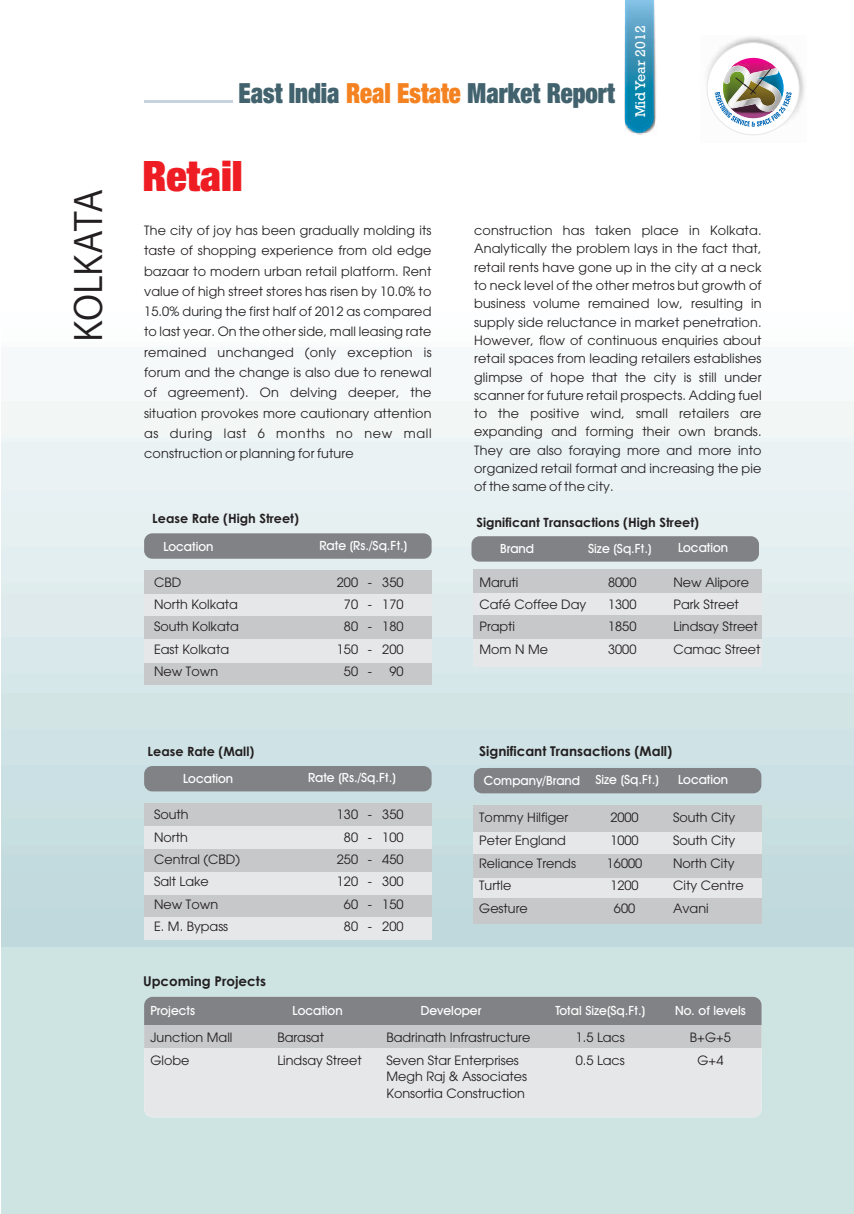
<style>
.page{position:relative;width:854px;height:1214px;background:#fff}
.page>*{position:absolute;margin:0;border:0;box-sizing:border-box;transform-origin:0 0}
.t1{font:42px "Helvetica Neue LT107 X Blk Cn";color:#ee1d23}
.t2{font:36.6px "Koz Go Pro";letter-spacing:-.005em;color:#231f20}
.t3{font:27.75px "Helvetica Neue LT107 X Blk Cn";color:#42636e;scale:.89 1}
.t4{font:14.25px "Rockwell";color:#fff}
.t5{font:700 13.5px "Century Gothic";color:#231f20}
.t6{font:12.75px/18.3px "ITC Avant Garde Gothic";color:#231f20;text-align:justify}
.t7{font:12.75px "Avant Garde Md BT";color:#fff}
.t8{font:700 12.75px "Century Gothic";color:#231f20}
.s1{color:#f58220}
</style>
<div class="page">
<div style="left:1px;top:946px;width:853px;height:268px;background:#cee4e3"></div>
<div style="left:144px;top:996px;width:617px;height:28px;background:#808285"></div>
<div style="left:144px;top:1024px;width:617px;height:24px;background:#c7c8ca"></div>
<div style="left:144px;top:1048px;width:617px;height:69px;background:#e6e7e9"></div>
<img style="left:624px;top:1px;width:32px;height:134px">
<img style="left:626px;top:1px;width:28px;height:131px">
<hr style="left:144px;top:100px;width:89px;height:3px;background:#c4d3dd">
<img style="left:706px;top:37px;width:99px;height:99px">
<div style="left:707px;top:43px;width:92px;height:92px;background:#fff;border:1px solid #e6e7e9;border-radius:50%"></div>
<img style="left:714px;top:56px;width:77px;height:71px">
<div style="left:144px;top:570px;width:287px;height:24px;background:#c7c8ca"></div>
<div style="left:144px;top:594px;width:287px;height:22px;background:#e6e7e9"></div>
<div style="left:144px;top:616px;width:287px;height:23px;background:#c7c8ca"></div>
<div style="left:144px;top:639px;width:287px;height:24px;background:#e6e7e9"></div>
<div style="left:144px;top:663px;width:287px;height:21px;background:#c7c8ca"></div>
<div style="left:144px;top:533px;width:287px;height:26px;background:#808285;border-radius:8px"></div>
<div style="left:144px;top:803px;width:287px;height:23px;background:#c7c8ca"></div>
<div style="left:144px;top:826px;width:287px;height:23px;background:#e6e7e9"></div>
<div style="left:144px;top:849px;width:287px;height:23px;background:#c7c8ca"></div>
<div style="left:144px;top:872px;width:287px;height:23px;background:#e6e7e9"></div>
<div style="left:144px;top:895px;width:287px;height:22px;background:#c7c8ca"></div>
<div style="left:144px;top:917px;width:287px;height:22px;background:#e6e7e9"></div>
<div style="left:144px;top:766px;width:287px;height:25px;background:#808285;border-radius:8px"></div>
<div style="left:474px;top:805px;width:287px;height:27px;background:#c7c8ca"></div>
<div style="left:474px;top:832px;width:287px;height:22px;background:#e6e7e9"></div>
<div style="left:474px;top:854px;width:287px;height:23px;background:#c7c8ca"></div>
<div style="left:474px;top:877px;width:287px;height:21px;background:#e6e7e9"></div>
<div style="left:474px;top:898px;width:287px;height:25px;background:#c7c8ca"></div>
<div style="left:474px;top:768px;width:287px;height:25px;background:#808285;border-radius:8px"></div>
<div style="left:471px;top:536px;width:288px;height:25px;background:#808285;border-radius:8px"></div>
<div style="left:474px;top:569px;width:287px;height:24px;background:#c7c8ca"></div>
<div style="left:474px;top:593px;width:287px;height:22px;background:#e6e7e9"></div>
<div style="left:474px;top:615px;width:287px;height:24px;background:#c7c8ca"></div>
<div style="left:474px;top:639px;width:287px;height:27px;background:#e6e7e9"></div>
<h2 class="t2" style="left:70px;top:342px;width:155px;rotate:-90deg">KOLKATA</h2>
<h3 class="t3" style="left:238px;top:75px;width:424px">East India <span class="s1">Real Estate</span> Market Report</h3>
<p class="t4" style="left:635px;top:117px;width:93px;rotate:-90deg">MidYear 2012</p>
<h1 class="t1" style="left:142px;top:150px;width:102px">Retail</h1>
<p class="t6" style="left:144px;top:221px;width:289px;line-height:20.2px">The city of joy has been gradually molding its taste of shopping experience from old edge bazaar to modern urban retail platform. Rent value of high street stores has risen by 10.0% to 15.0% during the first half of 2012 as compared to last year. On the other side, mall leasing rate remained unchanged (only exception is forum and the change is also due to renewal of agreement). On delving deeper, the situation provokes more cautionary attention as during last 6 months no new mall construction or planning for future</p>
<p class="t6" style="left:474px;top:222px;width:289px">construction has taken place in Kolkata.<br>Analytically the problem lays in the fact that, retail rents have gone up in the city at a neck to neck level of the other metros but growth of business volume remained low, resulting in supply side reluctance in market penetration.<br>However, flow of continuous enquiries about retail spaces from leading retailers establishes glimpse of hope that the city is still under scanner for future retail prospects. Adding fuel to the positive wind, small retailers are expanding and forming their own brands.<br>They are also foraying more and more into organized retail format and increasing the pie of the same of the city.</p>
<p class="t8" style="left:152px;top:513px;width:148px">Lease Rate (High Street)</p>
<p class="t7" style="left:163px;top:541px;width:52px">Location</p>
<p class="t7" style="left:319px;top:540px;width:89px">Rate (Rs./Sq.Ft.)</p>
<p class="t6" style="left:154px;top:574px;width:29px">CBD</p>
<p class="t6" style="left:337px;top:574px;width:68px">200 - 350</p>
<p class="t6" style="left:154px;top:596px;width:85px">North Kolkata</p>
<p class="t6" style="left:344px;top:596px;width:61px">70 - 170</p>
<p class="t6" style="left:154px;top:618px;width:86px">South Kolkata</p>
<p class="t6" style="left:344px;top:618px;width:61px">80 - 180</p>
<p class="t6" style="left:154px;top:641px;width:76px">East Kolkata</p>
<p class="t6" style="left:337px;top:641px;width:68px">150 - 200</p>
<p class="t6" style="left:154px;top:663px;width:66px">New Town</p>
<p class="t6" style="left:344px;top:663px;width:30px">50 -</p>
<p class="t6" style="left:389px;top:663px;width:16px">90</p>
<p class="t8" style="left:148px;top:746px;width:108px">Lease Rate (Mall)</p>
<p class="t7" style="left:183px;top:773px;width:52px">Location</p>
<p class="t7" style="left:308px;top:772px;width:89px">Rate (Rs./Sq.Ft.)</p>
<p class="t6" style="left:154px;top:806px;width:36px">South</p>
<p class="t6" style="left:337px;top:806px;width:68px">130 - 350</p>
<p class="t6" style="left:154px;top:829px;width:35px">North</p>
<p class="t6" style="left:344px;top:829px;width:61px">80 - 100</p>
<p class="t6" style="left:154px;top:851px;width:87px">Central (CBD)</p>
<p class="t6" style="left:337px;top:851px;width:68px">250 - 450</p>
<p class="t6" style="left:154px;top:873px;width:56px">Salt Lake</p>
<p class="t6" style="left:337px;top:873px;width:68px">120 - 300</p>
<p class="t6" style="left:154px;top:896px;width:66px">New Town</p>
<p class="t6" style="left:344px;top:896px;width:61px">60 - 150</p>
<p class="t6" style="left:154px;top:918px;width:76px">E. M. Bypass</p>
<p class="t6" style="left:344px;top:918px;width:61px">80 - 200</p>
<p class="t5" style="left:143px;top:976px;width:124px">Upcoming Projects</p>
<p class="t8" style="left:476px;top:517px;width:224px">Significant Transactions (High Street)</p>
<p class="t7" style="left:500px;top:544px;width:35px">Brand</p>
<p class="t7" style="left:678px;top:543px;width:52px">Location</p>
<p class="t7" style="left:588px;top:544px;width:65px">Size (Sq.Ft.)</p>
<p class="t6" style="left:479px;top:574px;width:40px">Maruti</p>
<p class="t6" style="left:608px;top:574px;width:30px">8000</p>
<p class="t6" style="left:673px;top:574px;width:77px">New Alipore</p>
<p class="t6" style="left:479px;top:596px;width:108px">Café Coffee Day</p>
<p class="t6" style="left:608px;top:596px;width:30px">1300</p>
<p class="t6" style="left:673px;top:596px;width:67px">Park Street</p>
<p class="t6" style="left:479px;top:618px;width:37px">Prapti</p>
<p class="t6" style="left:608px;top:618px;width:30px">1850</p>
<p class="t6" style="left:673px;top:618px;width:86px">Lindsay Street</p>
<p class="t6" style="left:479px;top:641px;width:70px">Mom N Me</p>
<p class="t6" style="left:608px;top:641px;width:30px">3000</p>
<p class="t6" style="left:673px;top:641px;width:88px">Camac Street</p>
<p class="t5" style="left:479px;top:746px;width:195px">Significant Transactions (Mall)</p>
<p class="t7" style="left:484px;top:775px;width:176px">Company/Brand Size (Sq.Ft.)</p>
<p class="t7" style="left:678px;top:774px;width:52px">Location</p>
<p class="t6" style="left:479px;top:809px;width:91px">Tommy Hilfiger</p>
<p class="t6" style="left:610px;top:809px;width:30px">2000</p>
<p class="t6" style="left:673px;top:809px;width:64px">South City</p>
<p class="t6" style="left:479px;top:832px;width:88px">Peter England</p>
<p class="t6" style="left:610px;top:832px;width:30px">1000</p>
<p class="t6" style="left:673px;top:832px;width:64px">South City</p>
<p class="t6" style="left:479px;top:855px;width:98px">Reliance Trends</p>
<p class="t6" style="left:607px;top:855px;width:37px">16000</p>
<p class="t6" style="left:673px;top:855px;width:63px">North City</p>
<p class="t6" style="left:479px;top:877px;width:34px">Turtle</p>
<p class="t6" style="left:610px;top:877px;width:30px">1200</p>
<p class="t6" style="left:673px;top:877px;width:72px">City Centre</p>
<p class="t6" style="left:479px;top:900px;width:50px">Gesture</p>
<p class="t6" style="left:614px;top:900px;width:23px">600</p>
<p class="t6" style="left:673px;top:900px;width:37px">Avani</p>
<p class="t7" style="left:150px;top:1005px;width:46px">Projects</p>
<p class="t7" style="left:292px;top:1005px;width:52px">Location</p>
<p class="t7" style="left:421px;top:1005px;width:62px">Developer</p>
<p class="t7" style="left:555px;top:1005px;width:91px">Total Size(Sq.Ft.)</p>
<p class="t7" style="left:675px;top:1005px;width:72px">No. of levels</p>
<p class="t6" style="left:150px;top:1029px;width:83px">Junction Mall</p>
<p class="t6" style="left:277px;top:1029px;width:48px">Barasat</p>
<p class="t6" style="left:386px;top:1029px;width:145px">Badrinath Infrastructure</p>
<p class="t6" style="left:575px;top:1029px;width:50px">1.5 Lacs</p>
<p class="t6" style="left:690px;top:1029px;width:42px">B+G+5</p>
<p class="t6" style="left:150px;top:1052px;width:41px">Globe</p>
<p class="t6" style="left:277px;top:1052px;width:86px">Lindsay Street</p>
<p class="t6" style="left:386px;top:1052px;width:134px">Seven Star Enterprises</p>
<p class="t6" style="left:575px;top:1052px;width:50px">0.5 Lacs</p>
<p class="t6" style="left:697px;top:1052px;width:27px">G+4</p>
<p class="t6" style="left:386px;top:1069px;width:142px;line-height:16.4px">Megh Raj &amp; Associates<br>Konsortia Construction</p>
</div>
